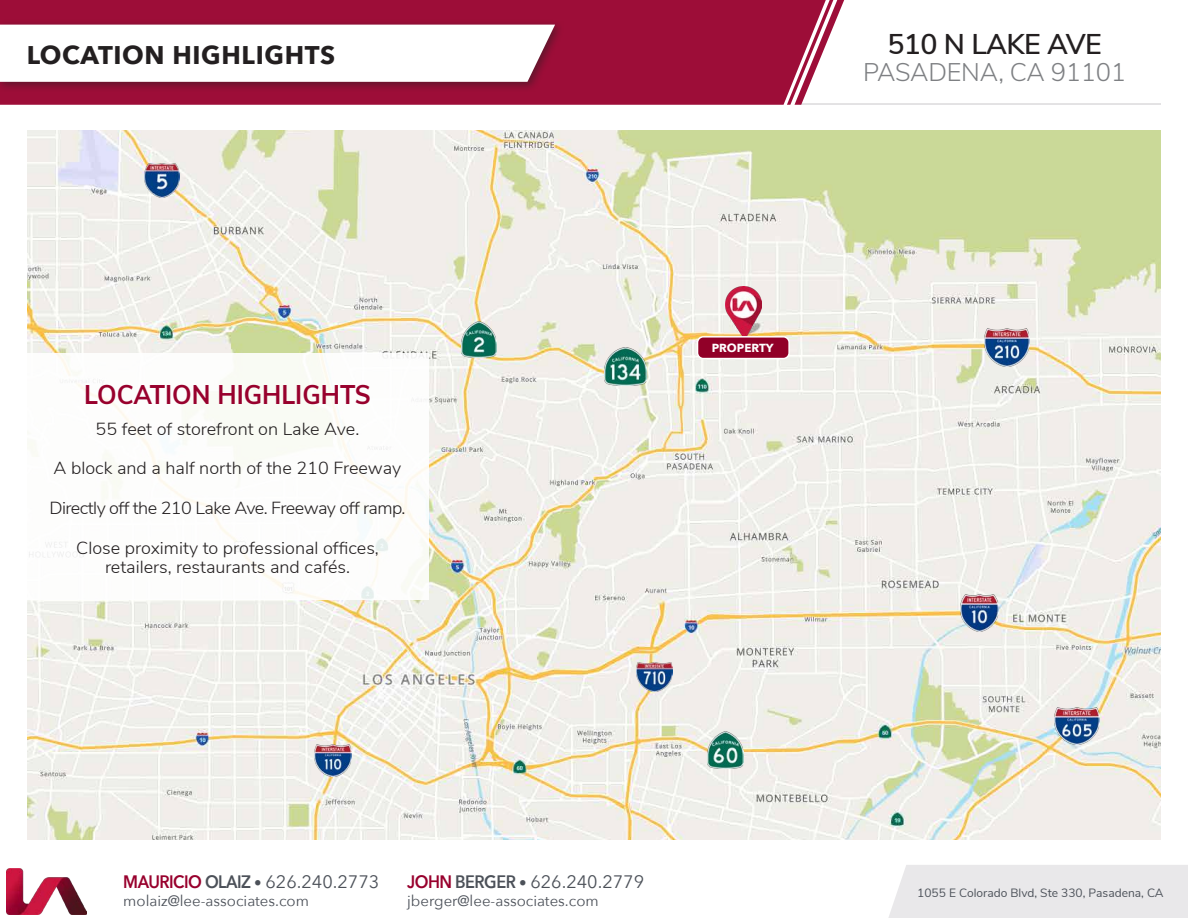
<style>
.page{position:relative;width:1188px;height:918px;background:#fff}
.page>*{position:absolute;margin:0;border:0;box-sizing:border-box;transform-origin:0 0}
.t1{font:600 28.5px "Nunito Sans";letter-spacing:-.02em;color:#231f20}
.t2{font:700 27px "Nunito Sans";color:#98012d;scale:.93 1}
.t3{font:700 25.5px "Avenir Next";letter-spacing:.025em;color:#231f20}
.t4{font:300 25.5px "Nunito Sans";letter-spacing:-.01em;color:#7e8083}
.t5{font:18px "Avenir Next";color:#4c5159}
.t6{font:300 17.4px/19.5px "Nunito Sans";color:#231f20;text-align:center}
.t7{font:300 17.4px "Nunito Sans";letter-spacing:-.03em;color:#231f20}
.t8{font:15px "Avenir Next";color:#4c5159}
.t9{font:12px "Nunito Sans";color:#4d525a}
.t10{font:12px "Nunito Sans";letter-spacing:.27em;color:#4d525a}
.t11{font:700 11.7px "Avenir Next";color:#fff}
.s1{font-weight:600;color:#98012d}
.s2{font-weight:600}
.s3{font-size:15px}
</style>
<div class="page">
<hr style="left:800px;top:103px;width:361px;height:2px;background:#dbdadc">
<div style="left:0;top:0;width:787px;height:105px;background:#9d0d38"></div>
<div style="left:0;top:19px;width:565px;height:73px;background:#231f20;opacity:.5"></div>
<svg style="left:0;top:25px;width:555px;height:57px"></svg>
<svg style="left:787px;top:0;width:57px;height:105px"></svg>
<div style="left:888px;top:865px;width:300px;height:53px;background:#e9e8ea"></div>
<img style="left:7px;top:868px;width:79px;height:47px">
<img style="left:27px;top:131px;width:1134px;height:709px">
<div style="left:27px;top:354px;width:402px;height:246px;background:#fff"></div>
<img style="left:725px;top:287px;width:36px;height:49px">
<div style="left:698px;top:337px;width:91px;height:22px;background:#910028;border-radius:6px"></div>
<div style="left:697px;top:336px;width:93px;height:23px;border:2px solid #fff;border-radius:6px"></div>
<img style="left:985px;top:329px;width:45px;height:37px">
<img style="left:604px;top:348px;width:43px;height:37px">
<img style="left:145px;top:163px;width:34px;height:35px">
<img style="left:462px;top:322px;width:35px;height:36px">
<img style="left:1054px;top:707px;width:45px;height:38px">
<img style="left:707px;top:731px;width:36px;height:38px">
<img style="left:637px;top:663px;width:36px;height:29px">
<img style="left:961px;top:594px;width:37px;height:38px">
<img style="left:314px;top:745px;width:38px;height:31px">
<h3 class="t3" style="left:27px;top:33px;width:310px">LOCATION HIGHLIGHTS</h3>
<h2 class="t2" style="left:84px;top:375px;width:310px">LOCATION HIGHLIGHTS</h2>
<p class="t6" style="left:96px;top:418px;width:265px">55 feet of storefront on Lake Ave.</p>
<p class="t6" style="left:54px;top:457px;width:349px">A block and a half north of the 210 Freeway</p>
<p class="t7" style="left:49px;top:495px;width:358px">Directly off the 210 Lake Ave. Freeway off ramp.</p>
<p class="t6" style="left:76px;top:537px;width:304px">Close proximity to professional offices, retailers, restaurants and cafés.</p>
<h1 class="t1" style="left:887px;top:24px;width:216px">510 N LAKE AVE</h1>
<h3 class="t4" style="left:863px;top:54px;width:265px">PASADENA, CA 91101</h3>
<p class="t11" style="left:712px;top:338px;width:63px">PROPERTY</p>
<p class="t5" style="left:123px;top:867px;width:257px"><span class="s1">MAURICIO</span> <span class="s2">OLAIZ</span> <span class="s3">•</span> 626.240.2773</p>
<p class="t8" style="left:123px;top:888px;width:187px">molaiz@lee-associates.com</p>
<p class="t5" style="left:407px;top:867px;width:239px"><span class="s1">JOHN</span> <span class="s2">BERGER</span> <span class="s3">•</span> 626.240.2779</p>
<p class="t8" style="left:407px;top:888px;width:193px">jberger@lee-associates.com</p>
<p class="t10" style="left:997px;top:883px;width:171px">LEE-PASADENA.COM</p>
<p class="t9" style="left:917px;top:884px;width:248px">1055 E Colorado Blvd, Ste 330, Pasadena, CA</p>
</div>
